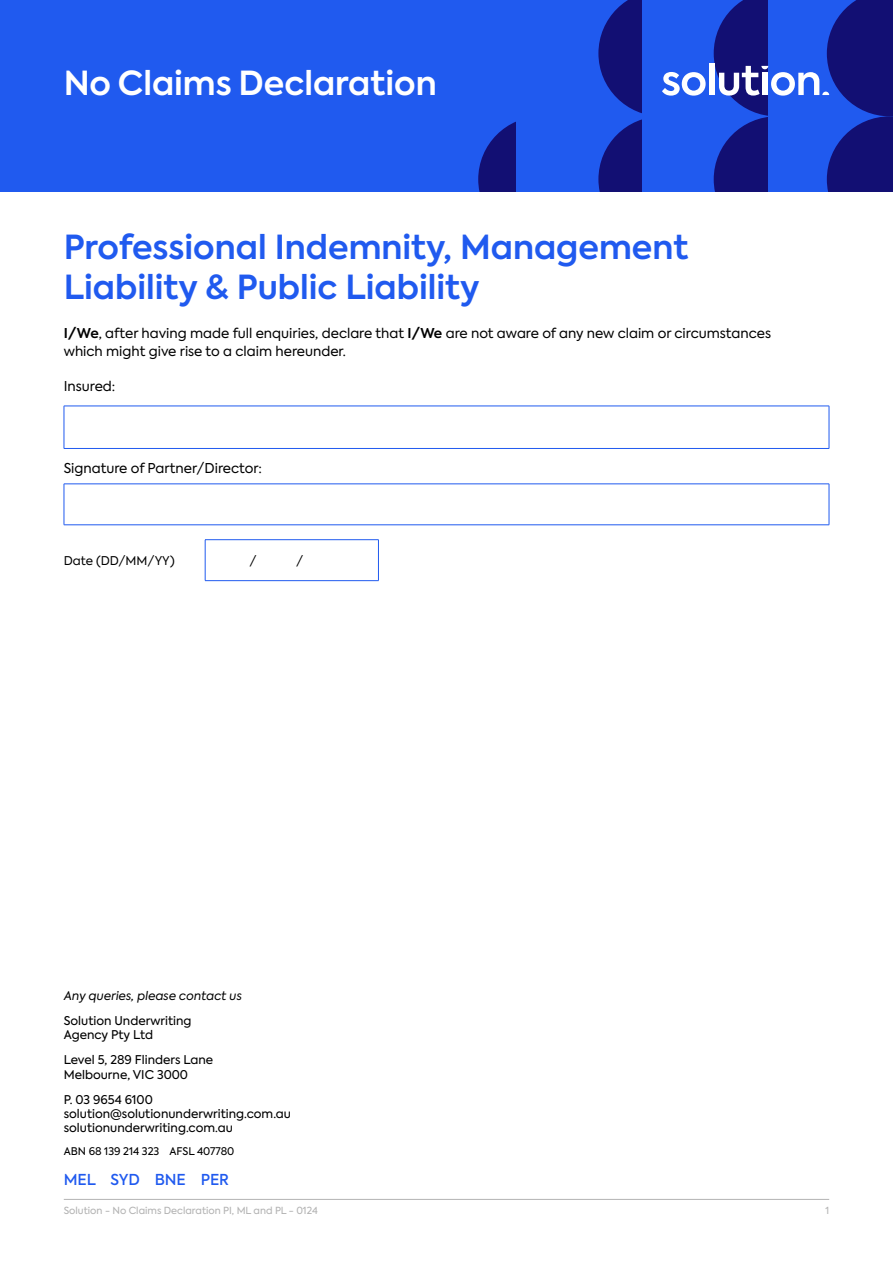
<style>
.page{position:relative;width:893px;height:1263px;background:#fff}
.page>*{position:absolute;margin:0;border:0;box-sizing:border-box;transform-origin:0 0}
.t1{font:600 33px/39.6px "Axiforma";color:#205aef}
.t2{font:600 33px "Axiforma";color:#fff}
.t3{font:500 15px "Axiforma";color:#205aef}
.t4{font:13.5px/18px "Axiforma";color:#000}
.t5{font:12px/14.4px "Axiforma";color:#000}
.t6{font:italic 12px "Axiforma";color:#000}
.t7{font:12px "Axiforma";color:#000}
.t8{font:10.5px "Axiforma";color:#000}
.t9{font:9.75px "Axiforma";color:#b3b3b3}
.s1{font-weight:600}
</style>
<div class="page">
<div style="left:0;top:0;width:893px;height:191px;background:#205aef"></div>
<svg style="left:598px;top:0;width:43px;height:191px"></svg>
<svg style="left:478px;top:122px;width:37px;height:69px"></svg>
<svg style="left:662px;top:72px;width:44px;height:24px"></svg>
<div style="left:709px;top:64px;width:5px;height:31px;background:#fff"></div>
<svg style="left:714px;top:0;width:179px;height:191px"></svg>
<hr style="left:64px;top:1199px;width:765px;height:1px;background:#b3b3b3">
<hr style="left:64px;top:406px;width:765px;height:1px;background:#205aef">
<hr style="left:64px;top:406px;width:1px;height:42px;background:#205aef">
<hr style="left:829px;top:406px;width:1px;height:42px;background:#205aef">
<hr style="left:64px;top:448px;width:765px;height:1px;background:#205aef">
<hr style="left:64px;top:484px;width:765px;height:1px;background:#205aef">
<hr style="left:64px;top:484px;width:1px;height:41px;background:#205aef">
<hr style="left:829px;top:484px;width:1px;height:41px;background:#205aef">
<hr style="left:64px;top:524px;width:765px;height:1px;background:#205aef">
<hr style="left:205px;top:539px;width:174px;height:1px;background:#205aef">
<hr style="left:205px;top:540px;width:1px;height:40px;background:#205aef">
<hr style="left:378px;top:540px;width:1px;height:40px;background:#205aef">
<hr style="left:205px;top:580px;width:174px;height:1px;background:#205aef">
<h1 class="t2" style="left:64px;top:61px;width:374px">No Claims Declaration</h1>
<h1 class="t1" style="left:64px;top:228px;width:626px">Professional Indemnity, Management<br>Liability &amp; Public Liability</h1>
<p class="t4" style="left:64px;top:325px;width:709px"><span class="s1">I/We</span>, after having made full enquiries, declare that <span class="s1">I/We</span> are not aware of any new claim or circumstances which might give rise to a claim hereunder.</p>
<p class="t4" style="left:64px;top:378px;width:53px">Insured:</p>
<p class="t4" style="left:64px;top:460px;width:200px">Signature of Partner/Director:</p>
<p class="t7" style="left:64px;top:553px;width:112px">Date (DD/MM/YY)</p>
<p class="t7" style="left:249px;top:553px;width:9px">/</p>
<p class="t7" style="left:296px;top:553px;width:9px">/</p>
<p class="t6" style="left:64px;top:988px;width:179px">Any queries, please contact us</p>
<p class="t5" style="left:64px;top:1013px;width:129px">Solution Underwriting<br>Agency Pty Ltd</p>
<p class="t5" style="left:64px;top:1053px;width:151px">Level 5, 289 Flinders Lane<br>Melbourne, VIC 3000</p>
<p class="t5" style="left:64px;top:1092px;width:229px">P. 03 9654 6100 solution@solutionunderwriting.com.au solutionunderwriting.com.au</p>
<p class="t8" style="left:64px;top:1145px;width:172px">ABN 68 139 214 323 AFSL 407780</p>
<p class="t3" style="left:64px;top:1170px;width:167px">MEL SYD BNE PER</p>
<p class="t9" style="left:64px;top:1204px;width:256px">Solution - No Claims Declaration PI, ML and PL - 0124</p>
<p class="t9" style="left:825px;top:1204px;width:5px">1</p>
</div>
